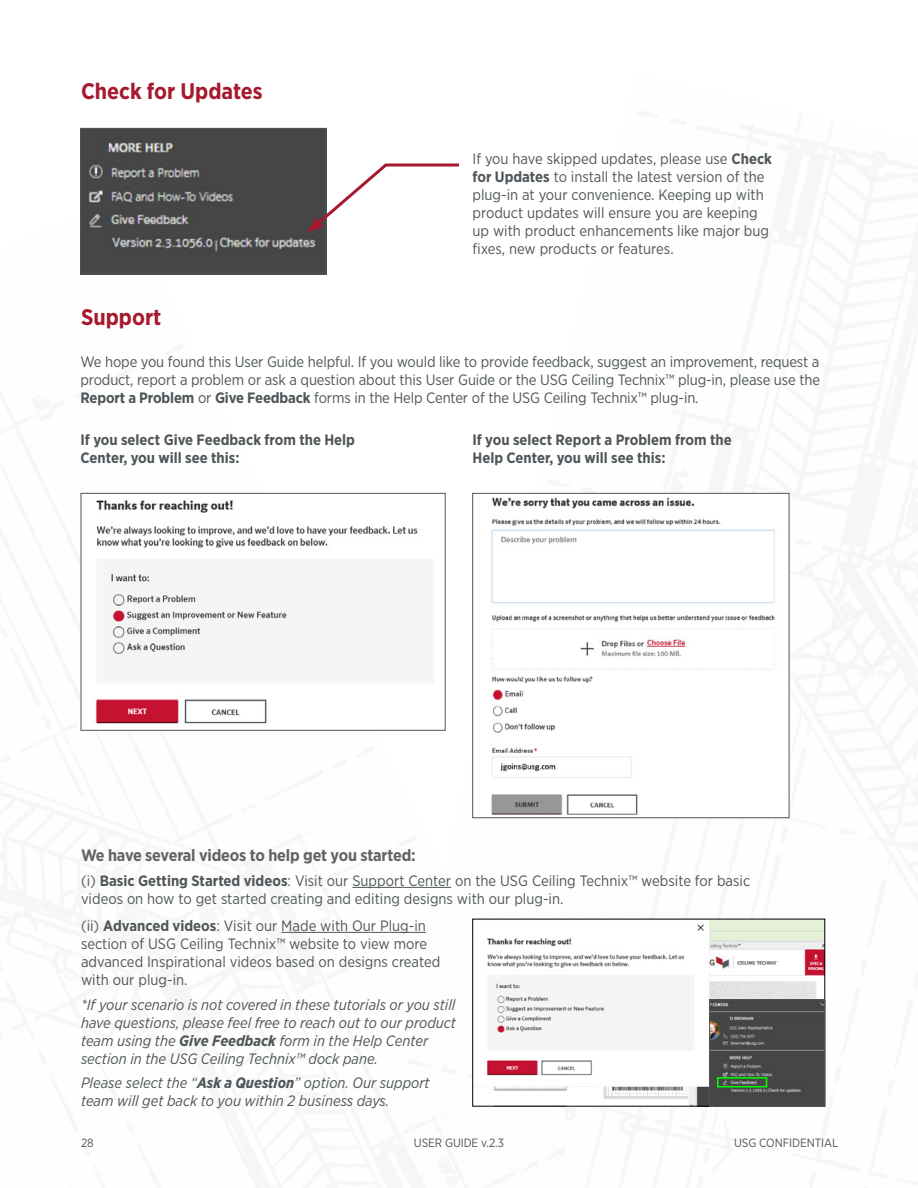
<style>
.page{position:relative;width:918px;height:1188px;background:#fff}
.page>*{position:absolute;margin:0;border:0;box-sizing:border-box;transform-origin:0 0}
.t1{font:700 22.5px "Gotham Narrow";color:#a6192e}
.t2{font:700 16.5px "Gotham Narrow";letter-spacing:-.01em;color:#636366}
.t3{font:15px/18px "Gotham Narrow";color:#4f5659}
.t4{font:italic 15px/18px "Gotham Narrow";color:#4f5659}
.t5{font:700 15px/18px "Gotham Narrow";color:#4f5659}
.t6{font:12px "Gotham Narrow";letter-spacing:-.01em;color:#4f5659}
.s1{font-weight:700}
</style>
<div class="page">
<img style="left:358px;top:219px;width:530px;height:938px">
<img style="left:95px;top:495px;width:348px;height:233px">
<div style="left:81px;top:493px;width:364px;height:237px;border:1px solid #4f5659"></div>
<img style="left:83px;top:130px;width:241px;height:142px">
<div style="left:81px;top:128px;width:245px;height:146px;border:1px solid #4f5659"></div>
<img style="left:475px;top:495px;width:312px;height:321px">
<div style="left:473px;top:493px;width:316px;height:325px;border:1px solid #4f5659"></div>
<svg style="left:308px;top:162px;width:154px;height:70px"></svg>
<img style="left:475px;top:921px;width:348px;height:183px">
<hr style="left:352px;top:887px;width:99px;height:1px;background:#4f5659">
<hr style="left:281px;top:932px;width:145px;height:1px;background:#4f5659">
<img style="left:711px;top:1002px;width:112px;height:102px">
<div style="left:709px;top:1000px;width:116px;height:106px;border:1px solid #4f5659"></div>
<div style="left:717px;top:1077px;width:50px;height:11px;border:2px solid #0f0"></div>
<h1 class="t1" style="left:81px;top:77px;width:183px">Check for Updates</h1>
<h1 class="t1" style="left:81px;top:303px;width:82px">Support</h1>
<p class="t3" style="left:472px;top:150px;width:301px">If you have skipped updates, please use <span class="s1">Check for Updates</span> to install the latest version of the plug-in at your convenience. Keeping up with product updates will ensure you are keeping up with product enhancements like major bug fixes, new products or features.</p>
<p class="t3" style="left:81px;top:353px;width:741px;text-align:justify">We hope you found this User Guide helpful. If you would like to provide feedback, suggest an improvement, request a product, report a problem or ask a question about this User Guide or the USG Ceiling Technix™ plug-in, please use the <span class="s1">Report a Problem</span> or <span class="s1">Give Feedback</span> forms in the Help Center of the USG Ceiling Technix™ plug-in.</p>
<p class="t5" style="left:81px;top:431px;width:276px">If you select Give Feedback from the Help<br>Center, you will see this:</p>
<p class="t5" style="left:472px;top:431px;width:261px">If you select Report a Problem from the<br>Help Center, you will see this:</p>
<p class="t2" style="left:81px;top:845px;width:336px">We have several videos to help get you started:</p>
<p class="t3" style="left:81px;top:871px;width:671px">(i) <span class="s1">Basic Getting Started videos</span>: Visit our Support Center on the USG Ceiling Technix™ website for basic videos on how to get started creating and editing designs with our plug-in.</p>
<p class="t3" style="left:81px;top:916px;width:361px">(ii) <span class="s1">Advanced videos</span>: Visit our Made with Our Plug-in section of USG Ceiling Technix™ website to view more advanced Inspirational videos based on designs created with our plug-in.</p>
<p class="t4" style="left:81px;top:995px;width:377px">*If your scenario is not covered in these tutorials or you still have questions, please feel free to reach out to our product team using the <span class="s1">Give Feedback</span> form in the Help Center section in the USG Ceiling Technix™ dock pane.</p>
<p class="t4" style="left:81px;top:1074px;width:350px">Please select the “<span class="s1">Ask a Question</span>” option. Our support team will get back to you within 2 business days.</p>
<p class="t6" style="left:81px;top:1135px;width:14px">28</p>
<p class="t6" style="left:414px;top:1135px;width:91px">USER GUIDE v.2.3</p>
<p class="t6" style="left:734px;top:1135px;width:106px">USG CONFIDENTIAL</p>
</div>
